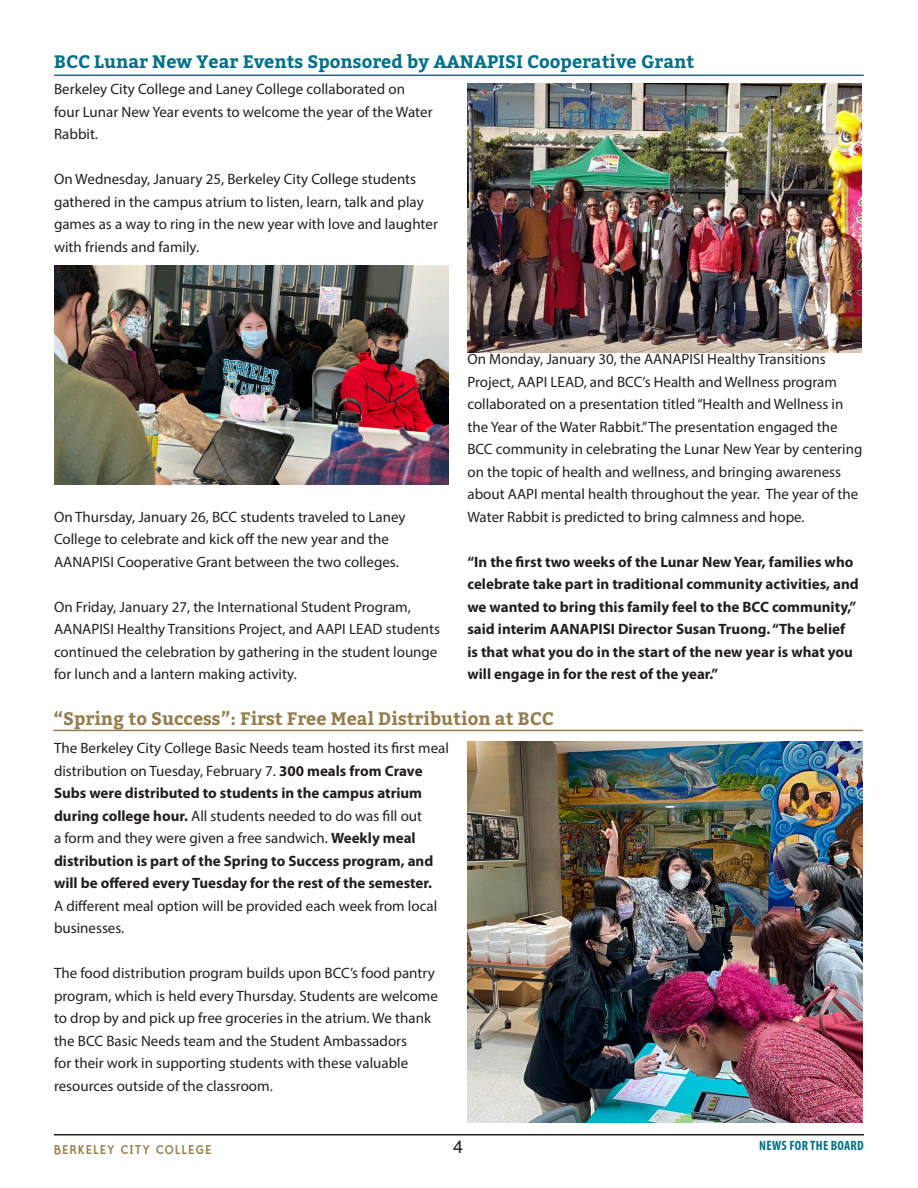
<style>
.page{position:relative;width:918px;height:1188px;background:#fff}
.page>*{position:absolute;margin:0;border:0;box-sizing:border-box;transform-origin:0 0}
.Sections{font:700 18px "Bitter";color:#007088}
.Sections-2{font:700 18px "Bitter";color:#947d4e}
.t1{font:18px "Helvetica";color:#231f20}
.Body{font:15px/22.5px "Myriad Pro";color:#231f20}
.Body-2{font:700 15px/22.5px "Myriad Pro";color:#231f20}
.t2{font:15px "Polymer Bold Caps";letter-spacing:.09em;color:#947d4e}
.t3{font:700 condensed 13.5px "Myriad Pro";letter-spacing:.02em;color:#007088}
.s1{font-weight:700}
</style>
<div class="page">
<hr style="left:54px;top:1134px;width:810px;height:1px;background:#231f20">
<img style="left:467px;top:83px;width:395px;height:269px">
<hr style="left:54px;top:75px;width:810px;height:1px;background:#007088">
<img style="left:55px;top:266px;width:394px;height:218px">
<hr style="left:53px;top:730px;width:810px;height:1px;background:#947d4e">
<img style="left:467px;top:742px;width:396px;height:380px">
<p class="Sections" style="left:54px;top:50px;width:642px">BCC Lunar New Year Events Sponsored by AANAPISI Cooperative Grant</p>
<p class="Body" style="left:54px;top:78px;width:380px">Berkeley City College and Laney College collaborated on four Lunar New Year events to welcome the year of the Water<br>Rabbit.</p>
<p class="Body" style="left:54px;top:168px;width:385px">On Wednesday, January 25, Berkeley City College students gathered in the campus atrium to listen, learn, talk and play games as a way to ring in the new year with love and laughter with friends and family.</p>
<p class="Body" style="left:54px;top:505px;width:353px">On Thursday, January 26, BCC students traveled to Laney<br>College to celebrate and kick off the new year and the<br>AANAPISI Cooperative Grant between the two colleges.</p>
<p class="Body" style="left:54px;top:595px;width:388px">On Friday, January 27, the International Student Program, AANAPISI Healthy Transitions Project, and AAPI LEAD students continued the celebration by gathering in the student lounge for lunch and a lantern making activity.</p>
<p class="Body" style="left:467px;top:348px;width:396px">On Monday, January 30, the AANAPISI Healthy Transitions Project, AAPI LEAD, and BCC’s Health and Wellness program collaborated on a presentation titled “Health and Wellness in the Year of the Water Rabbit.” The presentation engaged the BCC community in celebrating the Lunar New Year by centering on the topic of health and wellness, and bringing awareness about AAPI mental health throughout the year. The year of the Water Rabbit is predicted to bring calmness and hope.</p>
<p class="Body-2" style="left:467px;top:550px;width:393px">“In the first two weeks of the Lunar New Year, families who celebrate take part in traditional community activities, and we wanted to bring this family feel to the BCC community,” said interim AANAPISI Director Susan Truong. “The belief is that what you do in the start of the new year is what you will engage in for the rest of the year.”</p>
<p class="Sections-2" style="left:53px;top:706px;width:502px">“Spring to Success”: First Free Meal Distribution at BCC</p>
<p class="Body" style="left:54px;top:737px;width:397px">The Berkeley City College Basic Needs team hosted its first meal distribution on Tuesday, February 7. <span class="s1">300 meals from Crave Subs were distributed to students in the campus atrium during college hour.</span> All students needed to do was fill out<br>a form and they were given a free sandwich. <span class="s1">Weekly meal distribution is part of the Spring to Success program, and will be offered every Tuesday for the rest of the semester.<br></span>A different meal option will be provided each week from local businesses.</p>
<p class="Body" style="left:54px;top:962px;width:385px">The food distribution program builds upon BCC’s food pantry program, which is held every Thursday. Students are welcome to drop by and pick up free groceries in the atrium. We thank the BCC Basic Needs team and the Student Ambassadors<br>for their work in supporting students with these valuable resources outside of the classroom.</p>
<p class="t2" style="left:54px;top:1140px;width:159px">BERKELEY CITY COLLEGE</p>
<p class="t1" style="left:453px;top:1133px;width:12px">4</p>
<p class="t3" style="left:759px;top:1137px;width:106px">NEWS FOR THE BOARD</p>
</div>
